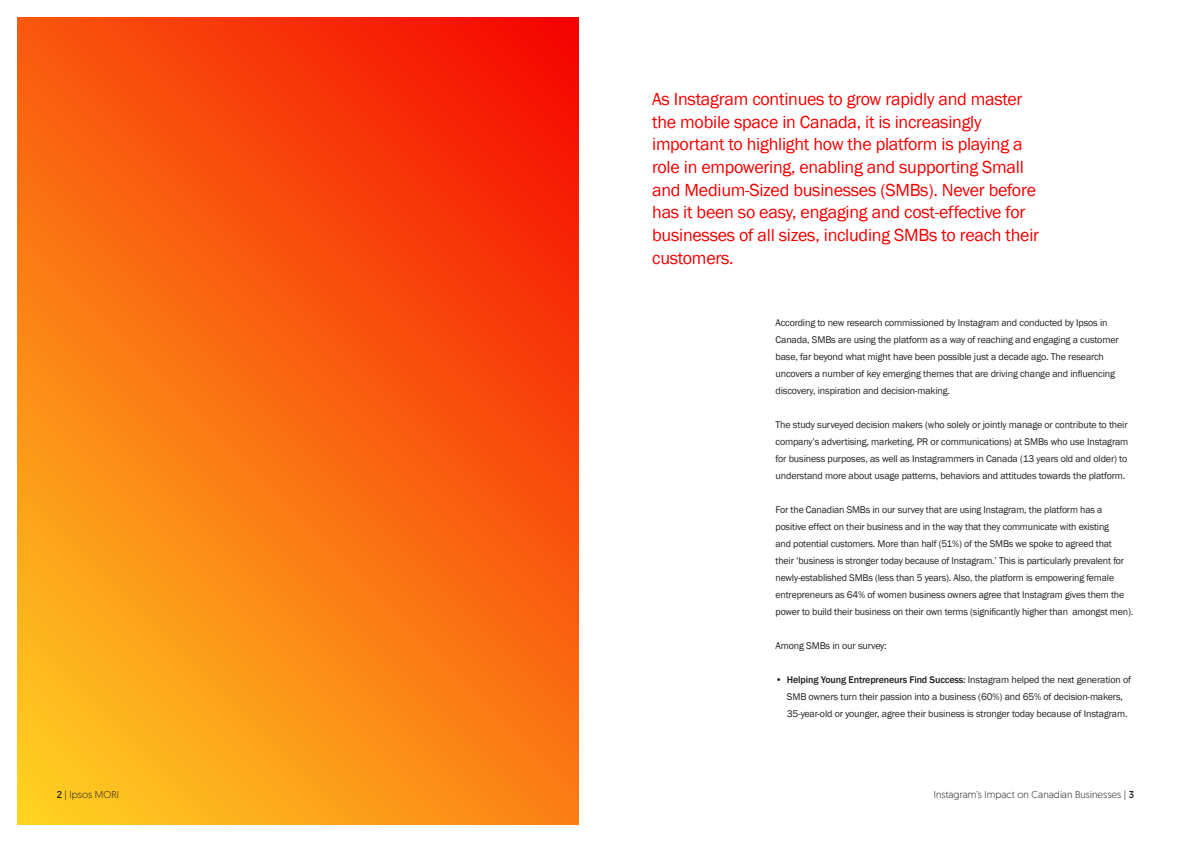
<style>
.page{position:relative;width:1191px;height:842px;background:#fff}
.page>*{position:absolute;margin:0;border:0;box-sizing:border-box;transform-origin:0 0}
._24pt_10mm_Bullets{font:18px/22.7px "Franklin Gothic";letter-spacing:-.015em;color:#f50000}
._24pt_10mm_Bullets-2{font:10px/17px "Franklin Gothic";letter-spacing:-.015em;color:#231f20}
._24pt_10mm_Bullets-3{font:300 10px "Geomanist";letter-spacing:.005em;color:#231f20}
.s1{font-weight:500}
.s2{font-weight:400}
</style>
<div class="page">
<svg style="left:17px;top:17px;width:561px;height:808px;background:#f96a11"></svg>
<p class="_24pt_10mm_Bullets" style="left:652px;top:88px;width:388px">As Instagram continues to grow rapidly and master the mobile space in Canada, it is increasingly important to highlight how the platform is playing a role in empowering, enabling and supporting Small and Medium-Sized businesses (SMBs). Never before has it been so easy, engaging and cost-effective for businesses of all sizes, including SMBs to reach their customers.</p>
<p class="_24pt_10mm_Bullets-2" style="left:775px;top:314px;width:345px">According to new research commissioned by Instagram and conducted by Ipsos in Canada, SMBs are using the platform as a way of reaching and engaging a customer base, far beyond what might have been possible just a decade ago. The research uncovers a number of key emerging themes that are driving change and influencing discovery, inspiration and decision-making.</p>
<p class="_24pt_10mm_Bullets-2" style="left:775px;top:416px;width:354px;text-align:justify">The study surveyed decision makers (who solely or jointly manage or contribute to their company’s advertising, marketing, PR or communications) at SMBs who use Instagram for business purposes, as well as Instagrammers in Canada (13 years old and older) to understand more about usage patterns, behaviors and attitudes towards the platform.</p>
<p class="_24pt_10mm_Bullets-2" style="left:775px;top:501px;width:359px">For the Canadian SMBs in our survey that are using Instagram, the platform has a positive effect on their business and in the way that they communicate with existing<br>and potential customers. More than half (51%) of the SMBs we spoke to agreed that<br>their ‘business is stronger today because of Instagram.’ This is particularly prevalent for newly-established SMBs (less than 5 years). Also, the platform is empowering female entrepreneurs as 64% of women business owners agree that Instagram gives them the power to build their business on their own terms (significantly higher than amongst men).</p>
<p class="_24pt_10mm_Bullets-2" style="left:775px;top:638px;width:113px">Among SMBs in our survey:</p>
<p class="_24pt_10mm_Bullets-2" style="left:787px;top:672px;width:346px;text-indent:-11px">• <span class="s1">Helping Young Entrepreneurs Find Success:</span> Instagram helped the next generation of<br>SMB owners turn their passion into a business (60%) and 65% of decision-makers,<br>35-year-old or younger, agree their business is stronger today because of Instagram.</p>
<p class="_24pt_10mm_Bullets-3" style="left:57px;top:788px;width:64px"><span class="s2">2</span> | Ipsos MORI</p>
<p class="_24pt_10mm_Bullets-3" style="left:934px;top:788px;width:202px">Instagram’s Impact on Canadian Businesses | <span class="s2">3</span></p>
</div>
